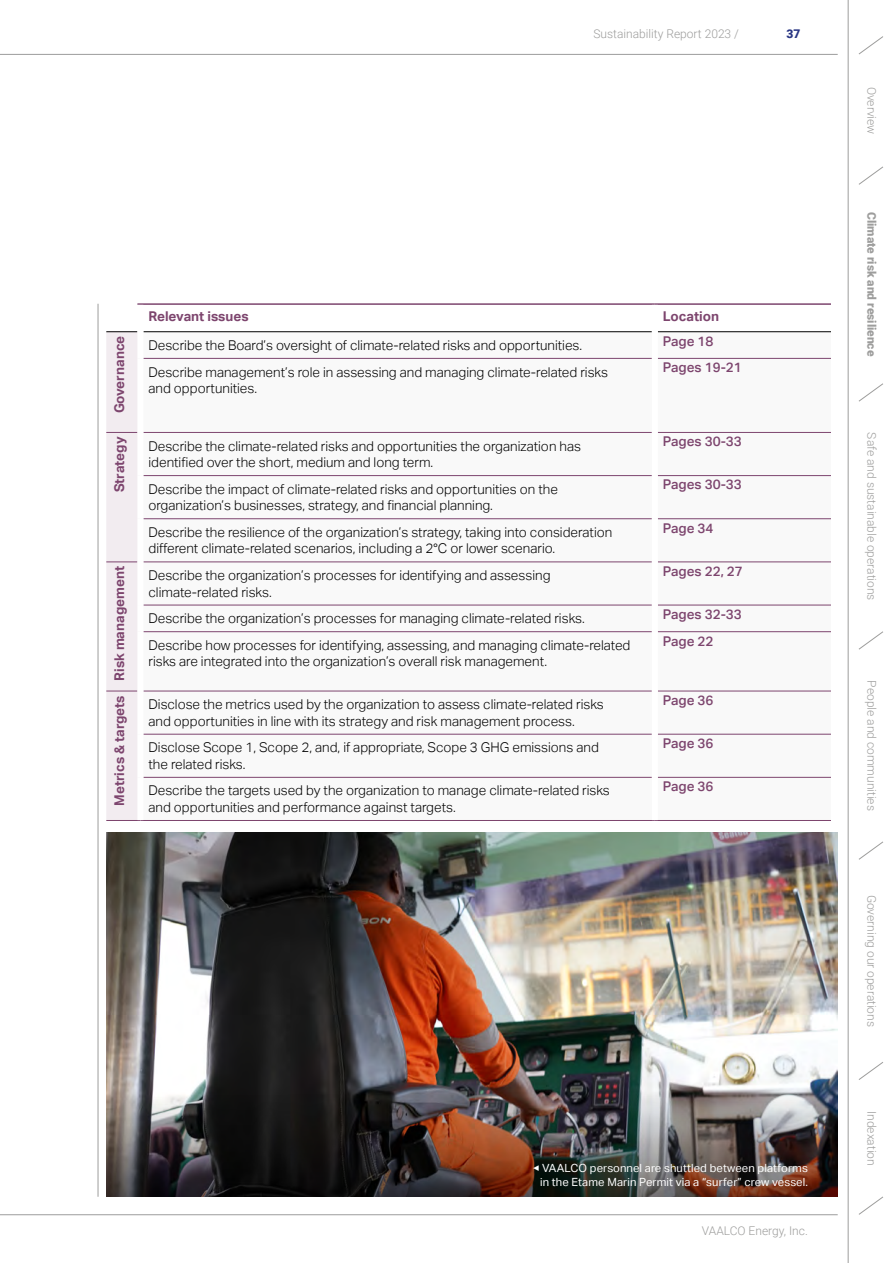
<style>
.page{position:relative;width:893px;height:1263px;background:#fff}
.page>*{position:absolute;margin:0;border:0;box-sizing:border-box;transform-origin:0 0}
.t1{font:300 13.5px/16.5px "Aktiv Grotesk";color:#000}
.t2{font:500 13.5px "Aktiv Grotesk";color:#7d456e}
.t3{font:700 13.5px "Aktiv Grotesk";color:#7d456e}
.t4{font:300 12px "Roboto";color:#9d9d9c}
.t5{font:900 12px "Roboto";color:#9d9d9c}
.t6{font:900 12px "Roboto";color:#283583}
.t7{font:11.25px/13.5px "Aktiv Grotesk";letter-spacing:.01em;color:#fff;text-align:right}
</style>
<div class="page">
<hr style="left:848px;top:0;width:1px;height:1263px;background:#9d9d9c">
<hr style="left:0;top:54px;width:838px;height:1px;background:#9d9d9c">
<hr style="left:0;top:1214px;width:838px;height:1px;background:#9d9d9c">
<svg style="left:859px;top:166px;width:24px;height:19px"></svg>
<svg style="left:858px;top:1062px;width:25px;height:18px"></svg>
<svg style="left:858px;top:36px;width:25px;height:19px"></svg>
<svg style="left:858px;top:383px;width:25px;height:19px"></svg>
<svg style="left:858px;top:631px;width:25px;height:19px"></svg>
<svg style="left:859px;top:841px;width:24px;height:19px"></svg>
<svg style="left:859px;top:1196px;width:24px;height:19px"></svg>
<img style="left:106px;top:832px;width:732px;height:216px">
<img style="left:106px;top:1048px;width:732px;height:149px">
<hr style="left:98px;top:304px;width:1px;height:893px;background:#9d9d9c">
<div style="left:106px;top:332px;width:31px;height:488px;background:#f2ecf0"></div>
<svg style="left:143px;top:332px;width:688px;height:445px"></svg>
<hr style="left:143px;top:358px;width:509px;height:1px;background:#7d456e">
<hr style="left:658px;top:358px;width:173px;height:1px;background:#7d456e">
<hr style="left:143px;top:475px;width:509px;height:1px;background:#7d456e">
<hr style="left:658px;top:475px;width:173px;height:1px;background:#7d456e">
<hr style="left:143px;top:518px;width:509px;height:1px;background:#7d456e">
<hr style="left:658px;top:518px;width:173px;height:1px;background:#7d456e">
<hr style="left:143px;top:605px;width:509px;height:1px;background:#7d456e">
<hr style="left:658px;top:605px;width:173px;height:1px;background:#7d456e">
<hr style="left:143px;top:631px;width:509px;height:1px;background:#7d456e">
<hr style="left:658px;top:631px;width:173px;height:1px;background:#7d456e">
<hr style="left:143px;top:734px;width:509px;height:1px;background:#7d456e">
<hr style="left:658px;top:734px;width:173px;height:1px;background:#7d456e">
<hr style="left:143px;top:777px;width:509px;height:1px;background:#7d456e">
<hr style="left:658px;top:777px;width:173px;height:1px;background:#7d456e">
<hr style="left:137px;top:303px;width:518px;height:2px;background:#7d456e">
<hr style="left:655px;top:303px;width:176px;height:2px;background:#7d456e">
<hr style="left:143px;top:331px;width:509px;height:1px;background:#000">
<hr style="left:658px;top:331px;width:173px;height:1px;background:#000">
<hr style="left:106px;top:331px;width:31px;height:1px;background:#000">
<hr style="left:106px;top:432px;width:31px;height:1px;background:#7d456e">
<hr style="left:143px;top:432px;width:509px;height:1px;background:#7d456e">
<hr style="left:658px;top:432px;width:173px;height:1px;background:#7d456e">
<hr style="left:106px;top:561px;width:31px;height:1px;background:#7d456e">
<hr style="left:143px;top:561px;width:509px;height:1px;background:#7d456e">
<hr style="left:658px;top:561px;width:173px;height:1px;background:#7d456e">
<hr style="left:106px;top:691px;width:31px;height:1px;background:#7d456e">
<hr style="left:143px;top:691px;width:509px;height:1px;background:#7d456e">
<hr style="left:658px;top:691px;width:173px;height:1px;background:#7d456e">
<hr style="left:106px;top:820px;width:34px;height:1px;background:#7d456e">
<hr style="left:140px;top:820px;width:515px;height:1px;background:#7d456e">
<hr style="left:655px;top:820px;width:176px;height:1px;background:#7d456e">
<div style="left:652px;top:332px;width:6px;height:26px;background:#fff"></div>
<div style="left:652px;top:358px;width:6px;height:74px;background:#fff"></div>
<div style="left:652px;top:432px;width:6px;height:44px;background:#fff"></div>
<div style="left:652px;top:476px;width:6px;height:43px;background:#fff"></div>
<div style="left:652px;top:519px;width:6px;height:43px;background:#fff"></div>
<div style="left:652px;top:562px;width:6px;height:43px;background:#fff"></div>
<div style="left:652px;top:605px;width:6px;height:27px;background:#fff"></div>
<div style="left:652px;top:632px;width:6px;height:59px;background:#fff"></div>
<div style="left:652px;top:691px;width:6px;height:43px;background:#fff"></div>
<div style="left:652px;top:734px;width:6px;height:43px;background:#fff"></div>
<p class="t4" style="left:593px;top:25px;width:147px">Sustainability Report 2023 /</p>
<p class="t6" style="left:787px;top:25px;width:15px">37</p>
<p class="t3" style="left:148px;top:308px;width:102px">Relevant issues</p>
<p class="t3" style="left:663px;top:308px;width:58px">Location</p>
<p class="t3" style="left:111px;top:413px;width:79px;rotate:-90deg">Governance</p>
<p class="t1" style="left:148px;top:337px;width:435px">Describe the Board’s oversight of climate-related risks and opportunities.</p>
<p class="t2" style="left:663px;top:333px;width:52px">Page 18</p>
<p class="t1" style="left:148px;top:364px;width:461px">Describe management’s role in assessing and managing climate-related risks and opportunities.</p>
<p class="t2" style="left:663px;top:360px;width:81px">Pages 19-21</p>
<p class="t3" style="left:111px;top:492px;width:57px;rotate:-90deg">Strategy</p>
<p class="t1" style="left:148px;top:438px;width:434px">Describe the climate-related risks and opportunities the organization has identified over the short, medium and long term.</p>
<p class="t2" style="left:663px;top:434px;width:81px">Pages 30-33</p>
<p class="t1" style="left:148px;top:481px;width:411px">Describe the impact of climate-related risks and opportunities on the organization’s businesses, strategy, and financial planning.</p>
<p class="t2" style="left:663px;top:477px;width:81px">Pages 30-33</p>
<p class="t1" style="left:148px;top:524px;width:465px">Describe the resilience of the organization’s strategy, taking into consideration different climate-related scenarios, including a 2°C or lower scenario.</p>
<p class="t2" style="left:663px;top:520px;width:52px">Page 34</p>
<p class="t3" style="left:111px;top:681px;width:116px;rotate:-90deg">Risk management</p>
<p class="t1" style="left:148px;top:567px;width:403px">Describe the organization’s processes for identifying and assessing climate-related risks.</p>
<p class="t2" style="left:663px;top:563px;width:81px">Pages 22, 27</p>
<p class="t1" style="left:148px;top:610px;width:438px">Describe the organization’s processes for managing climate-related risks.</p>
<p class="t2" style="left:663px;top:606px;width:81px">Pages 32-33</p>
<p class="t1" style="left:148px;top:637px;width:483px">Describe how processes for identifying, assessing, and managing climate-related risks are integrated into the organization’s overall risk management.</p>
<p class="t2" style="left:663px;top:633px;width:52px">Page 22</p>
<p class="t3" style="left:111px;top:806px;width:112px;rotate:-90deg">Metrics &amp; targets</p>
<p class="t1" style="left:148px;top:696px;width:457px">Disclose the metrics used by the organization to assess climate-related risks and opportunities in line with its strategy and risk management process.</p>
<p class="t2" style="left:663px;top:692px;width:52px">Page 36</p>
<p class="t1" style="left:148px;top:739px;width:452px">Disclose Scope 1, Scope 2, and, if appropriate, Scope 3 GHG emissions and the related risks.</p>
<p class="t2" style="left:663px;top:735px;width:52px">Page 36</p>
<p class="t1" style="left:148px;top:782px;width:463px">Describe the targets used by the organization to manage climate-related risks and opportunities and performance against targets.</p>
<p class="t2" style="left:663px;top:779px;width:52px">Page 36</p>
<p class="t7" style="left:533px;top:1162px;width:277px">◀ VAALCO personnel are shuttled between platforms in the Etame Marin Permit via a “surfer” crew vessel.</p>
<p class="t4" style="left:702px;top:1223px;width:108px">VAALCO Energy, Inc.</p>
<p class="t4" style="left:880px;top:87px;width:49px;rotate:90deg">Overview</p>
<p class="t5" style="left:880px;top:212px;width:146px;rotate:90deg">Climate risk and resilience</p>
<p class="t4" style="left:880px;top:432px;width:170px;rotate:90deg">Safe and sustainable operations</p>
<p class="t4" style="left:880px;top:680px;width:132px;rotate:90deg">People and communities</p>
<p class="t4" style="left:880px;top:895px;width:134px;rotate:90deg">Governing our operations</p>
<p class="t4" style="left:880px;top:1111px;width:56px;rotate:90deg">Indexation</p>
</div>
